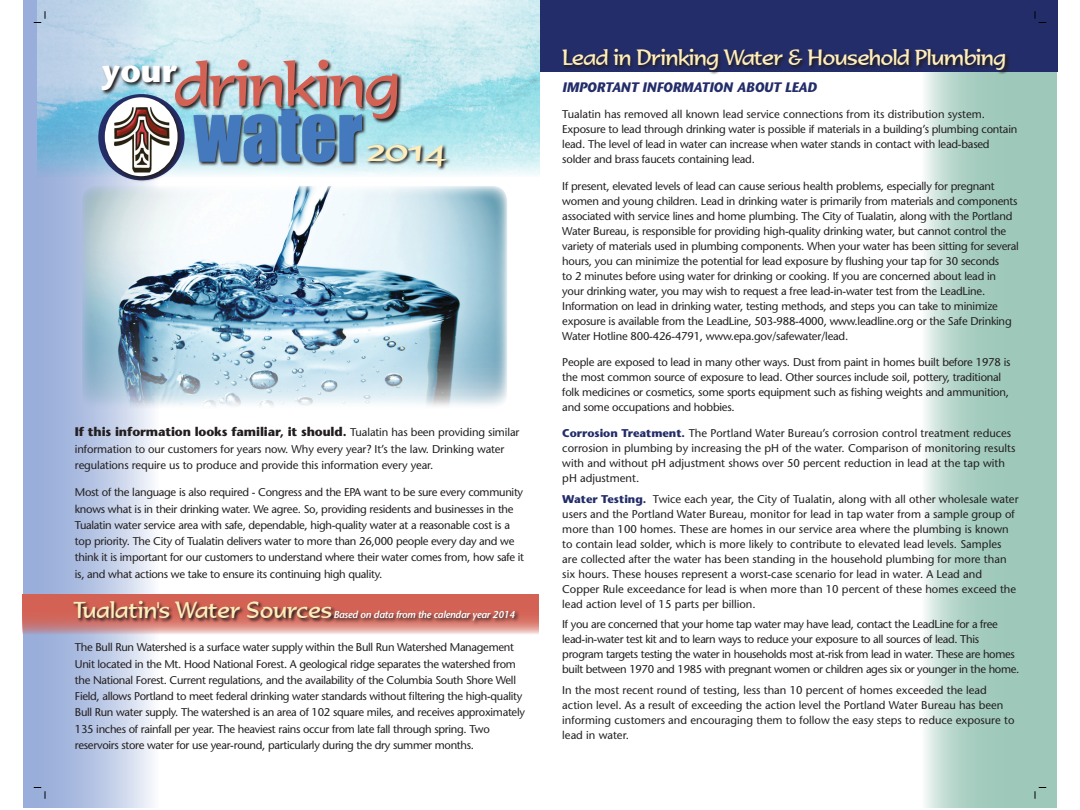
<style>
.page{position:relative;width:1080px;height:810px;background:#fff}
.page>*{position:absolute;margin:0;border:0;box-sizing:border-box;transform-origin:0 0}
.t1{font:72px "Impact";color:#4579bd}
.t2{font:60px "Formal 436 BT";letter-spacing:-.025em;color:#d46254}
.t3{font:700 32.5px "Stone Sans";color:#fff}
.t4{font:32.12px "Formal 436 BT";color:#feb;scale:1.33 1}
.t5{font:22.5px "Formal 436 BT";color:#feb}
.t6{font:21.25px "Formal 436 BT";letter-spacing:-.025em;color:#feb}
.t7{font:italic 700 13.75px "Stone Sans";letter-spacing:-.02em;color:#232d69}
.t8{font:700 12.5px "Stone Sans";letter-spacing:-.01em;color:#231f20}
.t9{font:11.25px/15px "Stone Sans";letter-spacing:-.02em;color:#231f20}
.t10{font:11.25px/15px "Stone Sans";color:#231f20}
.t11{font:italic 600 10px "Stone Sans";letter-spacing:-.025em;color:#fff}
.s1{font-weight:400;font-size:11.25px}
.s2{font-weight:700;color:#232d69}
</style>
<div class="page">
<svg style="left:23px;top:0;width:133px;height:808px;background:#b2c2e2"></svg>
<img style="left:37px;top:0;width:503px;height:177px">
<svg style="left:23px;top:594px;width:515px;height:40px;background:#d88179"></svg>
<svg style="left:73px;top:600px;width:263px;height:23px;background:#a9554b"></svg>
<svg style="left:332px;top:608px;width:188px;height:18px;background:#bc6358"></svg>
<svg style="left:192px;top:124px;width:175px;height:43px;background:#566266"></svg>
<svg style="left:174px;top:59px;width:228px;height:65px;background:#8ba4aa"></svg>
<svg style="left:98px;top:94px;width:87px;height:86px"></svg>
<svg style="left:103px;top:95px;width:80px;height:87px;background:#778ba8"></svg>
<div style="left:105px;top:97px;width:73px;height:79px;background:#fff;border-radius:50%"></div>
<img style="left:113px;top:106px;width:58px;height:67px">
<img style="left:82px;top:186px;width:425px;height:223px">
<svg style="left:366px;top:144px;width:86px;height:27px;background:#a3bcc0"></svg>
<svg style="left:101px;top:65px;width:81px;height:31px;background:#829ca6"></svg>
<svg style="left:925px;top:72px;width:132px;height:736px;background:#add1c5"></svg>
<div style="left:540px;top:0;width:517px;height:72px;background:#232d69"></div>
<svg style="left:563px;top:49px;width:447px;height:26px"></svg>
<svg style="left:34px;top:11px;width:12px;height:12px"></svg>
<svg style="left:34px;top:787px;width:12px;height:12px"></svg>
<svg style="left:1035px;top:11px;width:11px;height:12px"></svg>
<svg style="left:1035px;top:787px;width:11px;height:12px"></svg>
<p class="t2" style="left:174px;top:47px;width:228px">drinking</p>
<p class="t4" style="left:364px;top:130px;width:65px">2014</p>
<p class="t3" style="left:102px;top:52px;width:76px">your</p>
<p class="t1" style="left:194px;top:78px;width:170px">WATER</p>
<p class="t8" style="left:75px;top:425px;width:446px">If this information looks familiar, it should. <span class="s1">Tualatin has been providing similar</span></p>
<p class="t9" style="left:75px;top:441px;width:431px;line-height:16.2px">information to our customers for years now. Why every year? It’s the law. Drinking water regulations require us to produce and provide this information every year.</p>
<p class="t9" style="left:75px;top:484px;width:451px;line-height:16.2px">Most of the language is also required - Congress and the EPA want to be sure every community knows what is in their drinking water. We agree. So, providing residents and businesses in the Tualatin water service area with safe, dependable, high-quality water at a reasonable cost is a top priority. The City of Tualatin delivers water to more than 26,000 people every day and we think it is important for our customers to understand where their water comes from, how safe it is, and what actions we take to ensure its continuing high quality.</p>
<p class="t5" style="left:73px;top:596px;width:261px">Tualatin's Water Sources</p>
<p class="t11" style="left:333px;top:608px;width:183px">Based on data from the calendar year 2014</p>
<p class="t9" style="left:75px;top:639px;width:452px;line-height:16.2px">The Bull Run Watershed is a surface water supply within the Bull Run Watershed Management Unit located in the Mt. Hood National Forest. A geological ridge separates the watershed from the National Forest. Current regulations, and the availability of the Columbia South Shore Well Field, allows Portland to meet federal drinking water standards without filtering the high-quality Bull Run water supply. The watershed is an area of 102 square miles, and receives approximately 135 inches of rainfall per year. The heaviest rains occur from late fall through spring. Two reservoirs store water for use year-round, particularly during the dry summer months.</p>
<p class="t6" style="left:562px;top:44px;width:446px">Lead in Drinking Water &amp; Household Plumbing</p>
<p class="t7" style="left:562px;top:79px;width:256px">IMPORTANT INFORMATION ABOUT LEAD</p>
<p class="t9" style="left:562px;top:107px;width:457px">Tualatin has removed all known lead service connections from its distribution system.<br>Exposure to lead through drinking water is possible if materials in a building’s plumbing contain lead. The level of lead in water can increase when water stands in contact with lead-based solder and brass faucets containing lead.</p>
<p class="t9" style="left:562px;top:178px;width:458px">If present, elevated levels of lead can cause serious health problems, especially for pregnant women and young children. Lead in drinking water is primarily from materials and components associated with service lines and home plumbing. The City of Tualatin, along with the Portland Water Bureau, is responsible for providing high-quality drinking water, but cannot control the variety of materials used in plumbing components. When your water has been sitting for several hours, you can minimize the potential for lead exposure by flushing your tap for 30 seconds<br>to 2 minutes before using water for drinking or cooking. If you are concerned about lead in your drinking water, you may wish to request a free lead-in-water test from the LeadLine.<br>Information on lead in drinking water, testing methods, and steps you can take to minimize exposure is available from the LeadLine, 503-988-4000, www.leadline.org or the Safe Drinking Water Hotline 800-426-4791, www.epa.gov/safewater/lead.</p>
<p class="t9" style="left:562px;top:355px;width:450px">People are exposed to lead in many other ways. Dust from paint in homes built before 1978 is the most common source of exposure to lead. Other sources include soil, pottery, traditional folk medicines or cosmetics, some sports equipment such as fishing weights and ammunition, and some occupations and hobbies.</p>
<p class="t10" style="left:562px;top:426px;width:455px"><span class="s2">Corrosion Treatment.</span> The Portland Water Bureau’s corrosion control treatment reduces corrosion in plumbing by increasing the pH of the water. Comparison of monitoring results with and without pH adjustment shows over 50 percent reduction in lead at the tap with pH adjustment.</p>
<p class="t10" style="left:562px;top:491px;width:458px"><span class="s2">Water Testing.</span> Twice each year, the City of Tualatin, along with all other wholesale water users and the Portland Water Bureau, monitor for lead in tap water from a sample group of more than 100 homes. These are homes in our service area where the plumbing is known to contain lead solder, which is more likely to contribute to elevated lead levels. Samples are collected after the water has been standing in the household plumbing for more than six hours. These houses represent a worst-case scenario for lead in water. A Lead and Copper Rule exceedance for lead is when more than 10 percent of these homes exceed the lead action level of 15 parts per billion.</p>
<p class="t9" style="left:562px;top:617px;width:459px">If you are concerned that your home tap water may have lead, contact the LeadLine for a free lead-in-water test kit and to learn ways to reduce your exposure to all sources of lead. This program targets testing the water in households most at-risk from lead in water. These are homes built between 1970 and 1985 with pregnant women or children ages six or younger in the home.</p>
<p class="t10" style="left:562px;top:683px;width:454px">In the most recent round of testing, less than 10 percent of homes exceeded the lead action level. As a result of exceeding the action level the Portland Water Bureau has been informing customers and encouraging them to follow the easy steps to reduce exposure to lead in water.</p>
</div>
